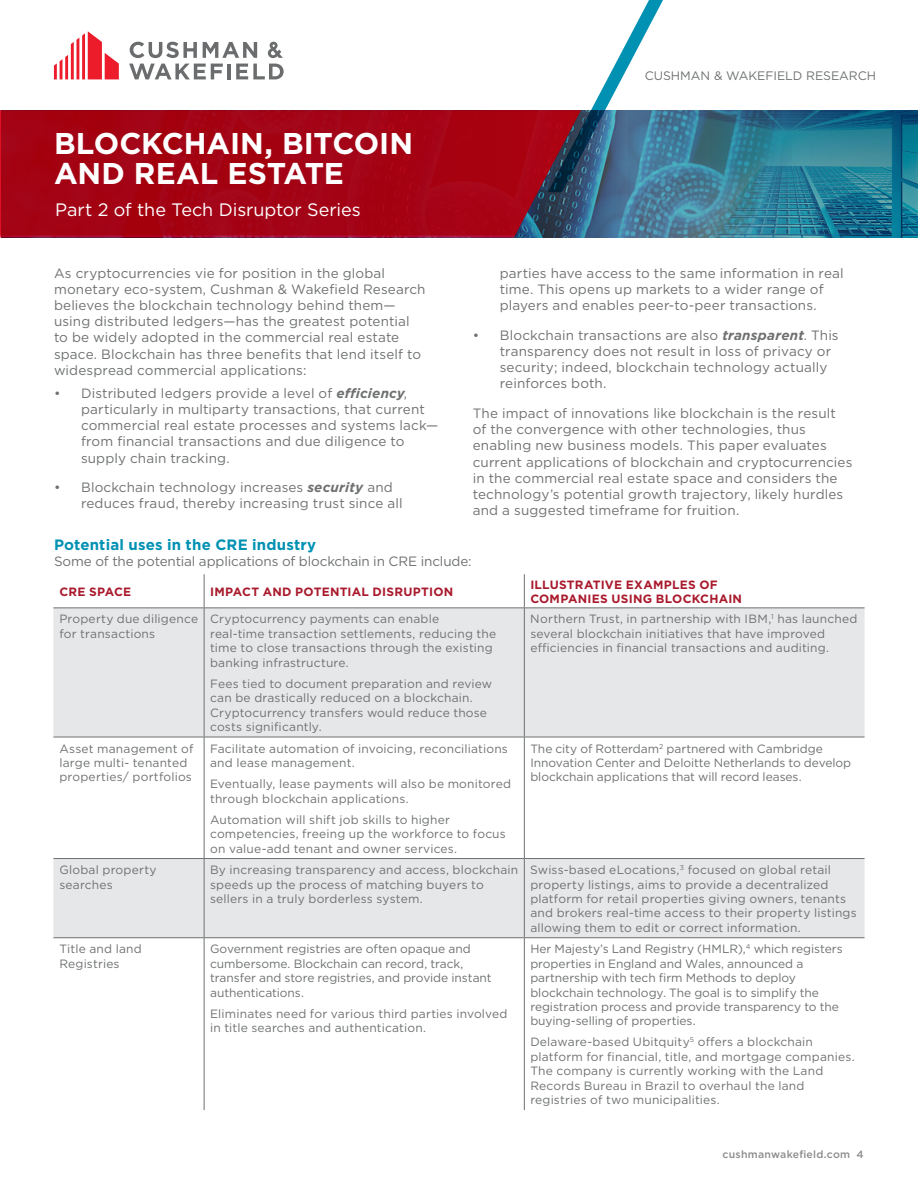
<style>
.page{position:relative;width:918px;height:1188px;background:#fff}
.page>*{position:absolute;margin:0;border:0;box-sizing:border-box;transform-origin:0 0}
.t1{font:700 30px/30px "Gotham";letter-spacing:-.005em;color:#fff}
.t2{font:18px "Gotham";letter-spacing:-.005em;color:#fff}
.t3{font:700 15px "Gotham";letter-spacing:.01em;color:#0091b3}
.t4{font:13.5px/16.2px "Gotham";letter-spacing:.01em;color:#6f7171}
.t5{font:13.5px "Gotham";letter-spacing:-.01em;color:#6f7171}
.t6{font:12.3px "Gotham";color:#6f7171}
.t7{font:12px/14.4px "Gotham";letter-spacing:.01em;color:#6f7171}
.t8{font:700 12px/14.1px "Gotham";letter-spacing:.02em;color:#a91a2d}
.t9{font:500 10.5px "Gotham";letter-spacing:.025em;color:#8a8c8b}
.s1{font-weight:700;font-style:italic}
</style>
<div class="page">
<img style="left:627px;top:110px;width:291px;height:128px">
<img style="left:581px;top:110px;width:211px;height:127px">
<svg style="left:581px;top:0;width:95px;height:192px"></svg>
<svg style="left:0;top:235px;width:581px;height:3px;background:#8b193e"></svg>
<svg style="left:0;top:110px;width:581px;height:125px;background:#9d0617"></svg>
<svg style="left:54px;top:31px;width:65px;height:48px"></svg>
<hr style="left:228px;top:64px;width:3px;height:15px;background:#6a6c6d">
<svg style="left:236px;top:64px;width:48px;height:15px"></svg>
<svg style="left:130px;top:42px;width:67px;height:16px"></svg>
<svg style="left:203px;top:42px;width:54px;height:16px"></svg>
<svg style="left:129px;top:64px;width:94px;height:15px"></svg>
<svg style="left:268px;top:42px;width:15px;height:16px"></svg>
<svg style="left:53px;top:608px;width:812px;height:329px;fill:#e5e7e8"></svg>
<hr style="left:204px;top:574px;width:1px;height:33px;background:#6f7171">
<hr style="left:524px;top:574px;width:1px;height:33px;background:#6f7171">
<hr style="left:204px;top:737px;width:1px;height:121px;background:#6f7171">
<hr style="left:524px;top:737px;width:1px;height:121px;background:#6f7171">
<hr style="left:204px;top:938px;width:1px;height:172px;background:#6f7171">
<hr style="left:53px;top:737px;width:151px;height:1px;background:#6f7171">
<hr style="left:524px;top:737px;width:341px;height:1px;background:#6f7171">
<hr style="left:53px;top:607px;width:151px;height:1px;background:#6f7171">
<hr style="left:204px;top:607px;width:320px;height:1px;background:#6f7171">
<hr style="left:524px;top:607px;width:341px;height:1px;background:#6f7171">
<hr style="left:53px;top:858px;width:151px;height:1px;background:#6f7171">
<hr style="left:204px;top:858px;width:320px;height:1px;background:#6f7171">
<hr style="left:204px;top:859px;width:1px;height:78px;background:#6f7171">
<hr style="left:53px;top:937px;width:151px;height:1px;background:#6f7171">
<hr style="left:204px;top:937px;width:320px;height:1px;background:#6f7171">
<hr style="left:524px;top:859px;width:1px;height:78px;background:#6f7171">
<hr style="left:524px;top:858px;width:341px;height:1px;background:#6f7171">
<hr style="left:524px;top:938px;width:1px;height:172px;background:#6f7171">
<hr style="left:524px;top:937px;width:341px;height:1px;background:#6f7171">
<hr style="left:204px;top:608px;width:1px;height:129px;background:#6f7171">
<hr style="left:524px;top:608px;width:1px;height:129px;background:#6f7171">
<hr style="left:204px;top:737px;width:320px;height:1px;background:#6f7171">
<div style="left:59px;top:742px;width:139px;height:43px;background:#fff"></div>
<div style="left:210px;top:742px;width:308px;height:29px;background:#fff"></div>
<div style="left:210px;top:777px;width:308px;height:29px;background:#fff"></div>
<div style="left:210px;top:813px;width:308px;height:43px;background:#fff"></div>
<div style="left:530px;top:742px;width:329px;height:43px;background:#fff"></div>
<h1 class="t1" style="left:54px;top:129px;width:361px">BLOCKCHAIN, BITCOIN<br>AND REAL ESTATE</h1>
<h2 class="t2" style="left:55px;top:198px;width:307px">Part 2 of the Tech Disruptor Series</h2>
<p class="t4" style="left:54px;top:264px;width:373px">As cryptocurrencies vie for position in the global monetary eco-system, Cushman &amp; Wakefield Research believes the blockchain technology behind them— using distributed ledgers—has the greatest potential to be widely adopted in the commercial real estate space. Blockchain has three benefits that lend itself to widespread commercial applications:</p>
<p class="t4" style="left:81px;top:385px;width:359px;text-indent:-27px">• Distributed ledgers provide a level of <span class="s1">efficiency</span>, particularly in multiparty transactions, that current commercial real estate processes and systems lack— from financial transactions and due diligence to supply chain tracking.</p>
<p class="t4" style="left:81px;top:479px;width:323px;text-indent:-27px">• Blockchain technology increases <span class="s1">security</span> and reduces fraud, thereby increasing trust since all</p>
<p class="t6" style="left:645px;top:68px;width:233px">CUSHMAN &amp; WAKEFIELD RESEARCH</p>
<p class="t4" style="left:500px;top:264px;width:345px">parties have access to the same information in real time. This opens up markets to a wider range of players and enables peer-to-peer transactions.</p>
<p class="t4" style="left:500px;top:326px;width:340px;text-indent:-27px">• Blockchain transactions are also <span class="s1">transparent</span>. This transparency does not result in loss of privacy or security; indeed, blockchain technology actually reinforces both.</p>
<p class="t4" style="left:473px;top:405px;width:381px">The impact of innovations like blockchain is the result of the convergence with other technologies, thus enabling new business models. This paper evaluates current applications of blockchain and cryptocurrencies in the commercial real estate space and considers the technology’s potential growth trajectory, likely hurdles and a suggested timeframe for fruition.</p>
<p class="t3" style="left:54px;top:535px;width:264px">Potential uses in the CRE industry</p>
<p class="t5" style="left:54px;top:553px;width:419px">Some of the potential applications of blockchain in CRE include:</p>
<p class="t8" style="left:59px;top:584px;width:73px">CRE SPACE</p>
<p class="t8" style="left:210px;top:584px;width:245px">IMPACT AND POTENTIAL DISRUPTION</p>
<p class="t8" style="left:530px;top:577px;width:213px">ILLUSTRATIVE EXAMPLES OF<br>COMPANIES USING BLOCKCHAIN</p>
<p class="t7" style="left:59px;top:612px;width:140px">Property due diligence for transactions</p>
<p class="t7" style="left:210px;top:612px;width:288px">Cryptocurrency payments can enable real-time transaction settlements, reducing the time to close transactions through the existing banking infrastructure.</p>
<p class="t7" style="left:210px;top:676px;width:284px">Fees tied to document preparation and review can be drastically reduced on a blockchain.<br>Cryptocurrency transfers would reduce those costs significantly.</p>
<p class="t7" style="left:530px;top:612px;width:329px">Northern Trust, in partnership with IBM,<sup>1</sup> has launched several blockchain initiatives that have improved efficiencies in financial transactions and auditing.</p>
<p class="t7" style="left:59px;top:741px;width:135px">Asset management of large multi- tenanted properties/ portfolios</p>
<p class="t7" style="left:210px;top:741px;width:299px">Facilitate automation of invoicing, reconciliations and lease management.</p>
<p class="t7" style="left:210px;top:776px;width:302px">Eventually, lease payments will also be monitored through blockchain applications.</p>
<p class="t7" style="left:210px;top:812px;width:297px">Automation will shift job skills to higher competencies, freeing up the workforce to focus on value-add tenant and owner services.</p>
<p class="t7" style="left:530px;top:741px;width:322px">The city of Rotterdam<sup>2</sup> partnered with Cambridge<br>Innovation Center and Deloitte Netherlands to develop blockchain applications that will record leases.</p>
<p class="t7" style="left:59px;top:862px;width:99px">Global property searches</p>
<p class="t7" style="left:210px;top:862px;width:310px">By increasing transparency and access, blockchain speeds up the process of matching buyers to sellers in a truly borderless system.</p>
<p class="t7" style="left:530px;top:862px;width:328px">Swiss-based eLocations,<sup>3</sup> focused on global retail property listings, aims to provide a decentralized platform for retail properties giving owners, tenants and brokers real-time access to their property listings allowing them to edit or correct information.</p>
<p class="t7" style="left:59px;top:942px;width:84px">Title and land<br>Registries</p>
<p class="t7" style="left:210px;top:942px;width:283px">Government registries are often opaque and cumbersome. Blockchain can record, track, transfer and store registries, and provide instant authentications.</p>
<p class="t7" style="left:210px;top:1006px;width:299px">Eliminates need for various third parties involved in title searches and authentication.</p>
<p class="t7" style="left:530px;top:942px;width:314px">Her Majesty’s Land Registry (HMLR),<sup>4</sup> which registers properties in England and Wales, announced a partnership with tech firm Methods to deploy blockchain technology. The goal is to simplify the registration process and provide transparency to the buying-selling of properties.</p>
<p class="t7" style="left:530px;top:1035px;width:326px">Delaware-based Ubitquity<sup>5</sup> offers a blockchain platform for financial, title, and mortgage companies.<br>The company is currently working with the Land Records Bureau in Brazil to overhaul the land registries of two municipalities.</p>
<p class="t9" style="left:723px;top:1148px;width:142px">cushmanwakefield.com 4</p>
</div>
